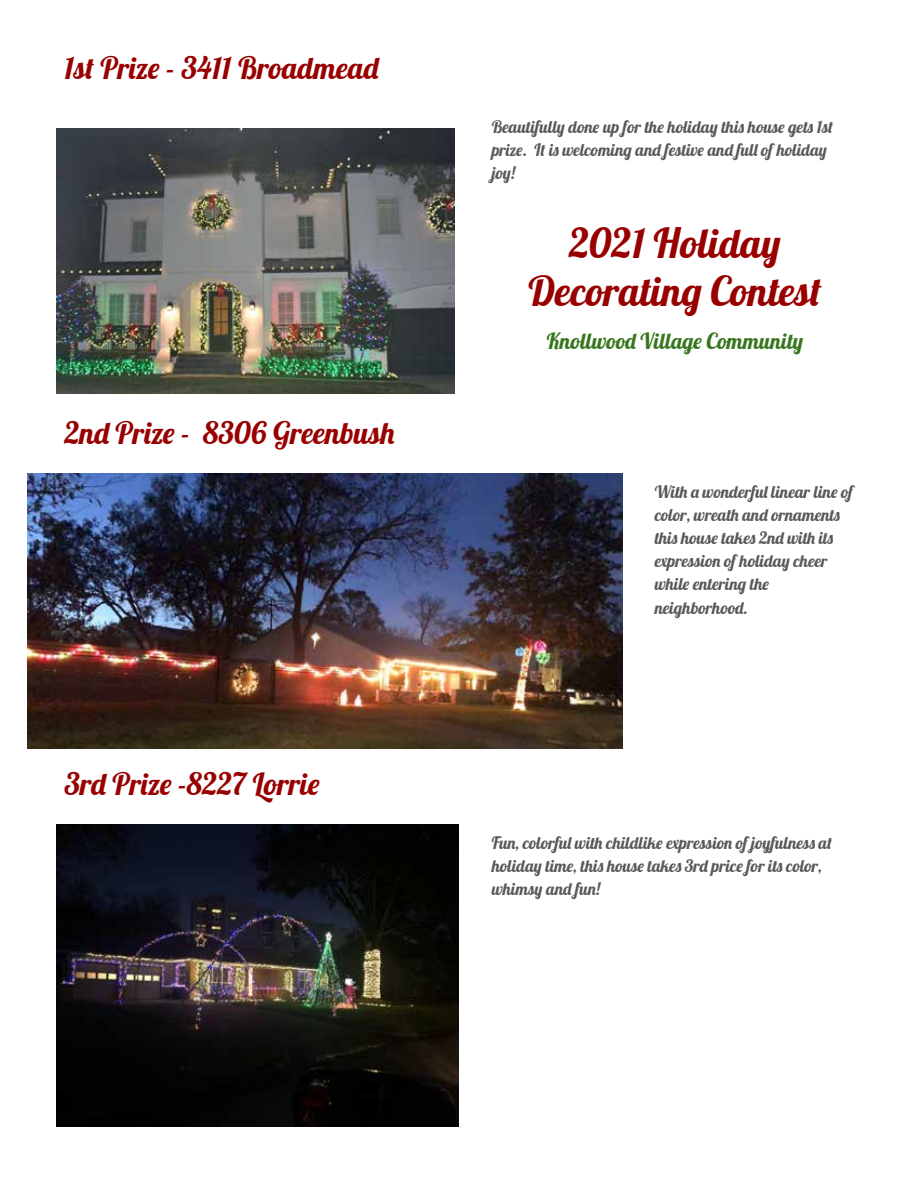
<style>
.page{position:relative;width:918px;height:1188px;background:#fff}
.page>*{position:absolute;margin:0;border:0;box-sizing:border-box;transform-origin:0 0}
.t1{font:40.35px/48.4px "Lobster";color:#980000;text-align:center}
.t2{font:30.3px "Lobster";color:#980000}
.t3{font:21.75px "Lobster";color:#38761d}
.t4{font:16.8px/23.2px "Lobster";color:#595959}
</style>
<div class="page">
<img style="left:56px;top:129px;width:398px;height:265px">
<img style="left:27px;top:473px;width:595px;height:275px">
<img style="left:56px;top:824px;width:403px;height:302px">
<h2 class="t2" style="left:65px;top:49px;width:317px">1st Prize - 3411 Broadmead</h2>
<h2 class="t2" style="left:65px;top:413px;width:332px">2nd Prize - 8306 Greenbush</h2>
<h2 class="t2" style="left:65px;top:764px;width:257px">3rd Prize -8227 Lorrie</h2>
<p class="t4" style="left:492px;top:117px;width:343px">Beautifully done up for the holiday this house gets 1st prize. It is welcoming and festive and full of holiday joy!</p>
<h1 class="t1" style="left:528px;top:223px;width:294px">2021 Holiday<br>Decorating Contest</h1>
<p class="t3" style="left:547px;top:328px;width:258px">Knollwood Village Community</p>
<p class="t4" style="left:655px;top:482px;width:200px">With a wonderful linear line of color, wreath and ornaments this house takes 2nd with its expression of holiday cheer while entering the neighborhood.</p>
<p class="t4" style="left:492px;top:833px;width:342px">Fun, colorful with childlike expression of joyfulness at holiday time, this house takes 3rd price for its color, whimsy and fun!</p>
</div>
